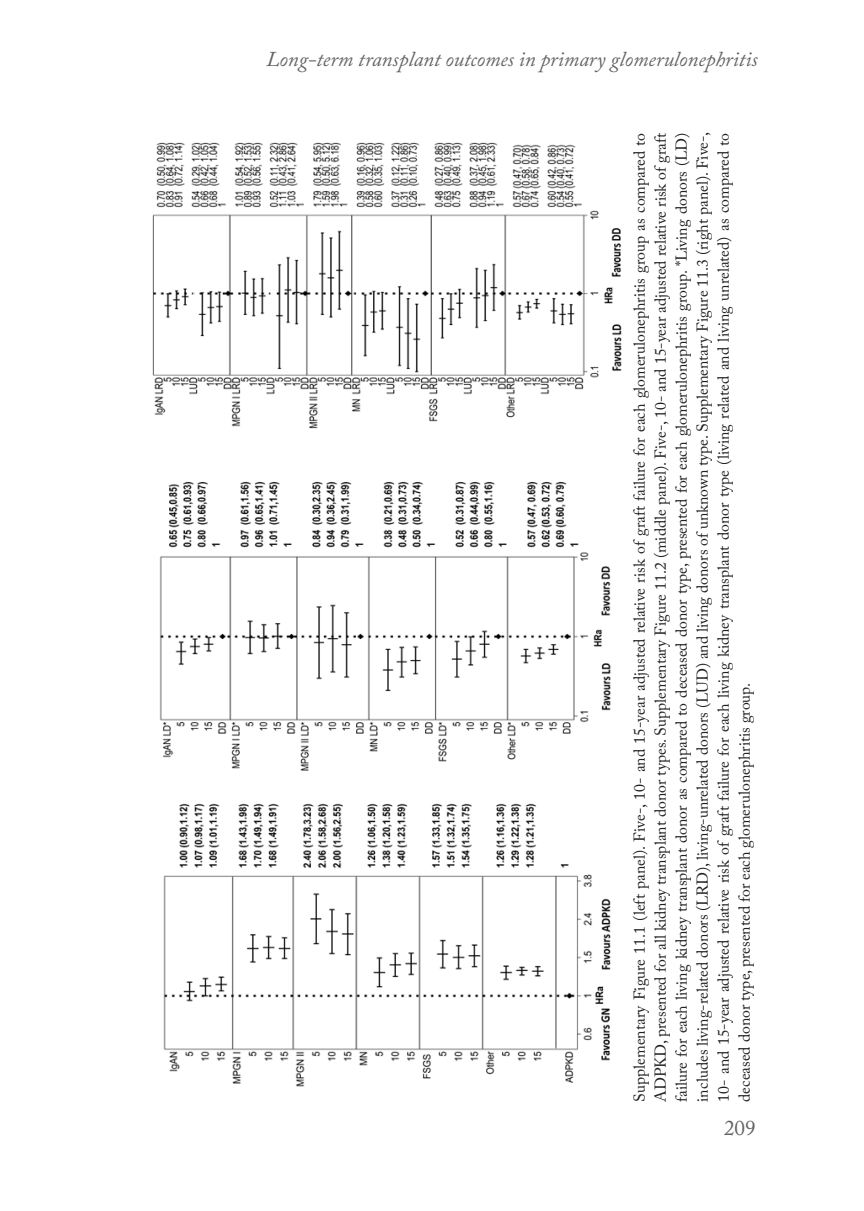
<style>
.page{position:relative;width:864px;height:1211px;background:#fff}
.page>*{position:absolute;margin:0;border:0;box-sizing:border-box;transform-origin:0 0}
.t1{font:italic 21px "Adobe Caslon Pro";color:#636366}
.t2{font:21px "Adobe Caslon Pro";color:#636366}
.t3{font:15.75px/21px "Adobe Caslon Pro";color:#231f20;text-align:justify}
</style>
<div class="page">
<img style="left:163px;top:803px;width:448px;height:284px">
<img style="left:152px;top:142px;width:470px;height:287px">
<img style="left:159px;top:482px;width:452px;height:289px">
<h1 class="t1" style="left:266px;top:46px;width:492px">Long-term transplant outcomes in primary glomerulonephritis</h1>
<p class="t3" style="left:628px;top:1101px;width:971px;rotate:-90deg">Supplementary Figure 11.1 (left panel). Five-, 10- and 15-year adjusted relative risk of graft failure for each glomerulonephritis group as compared to ADPKD, presented for all kidney transplant donor types. Supplementary Figure 11.2 (middle panel). Five-, 10- and 15-year adjusted relative risk of graft failure for each living kidney transplant donor as compared to deceased donor type, presented for each glomerulonephritis group. *Living donors (LD) includes living-related donors (LRD), living-unrelated donors (LUD) and living donors of unknown type. Supplementary Figure 11.3 (right panel). Five-, 10- and 15-year adjusted relative risk of graft failure for each living kidney transplant donor type (living related and living unrelated) as compared to deceased donor type, presented for each glomerulonephritis group.</p>
<h1 class="t2" style="left:723px;top:1115px;width:33px">209</h1>
</div>
